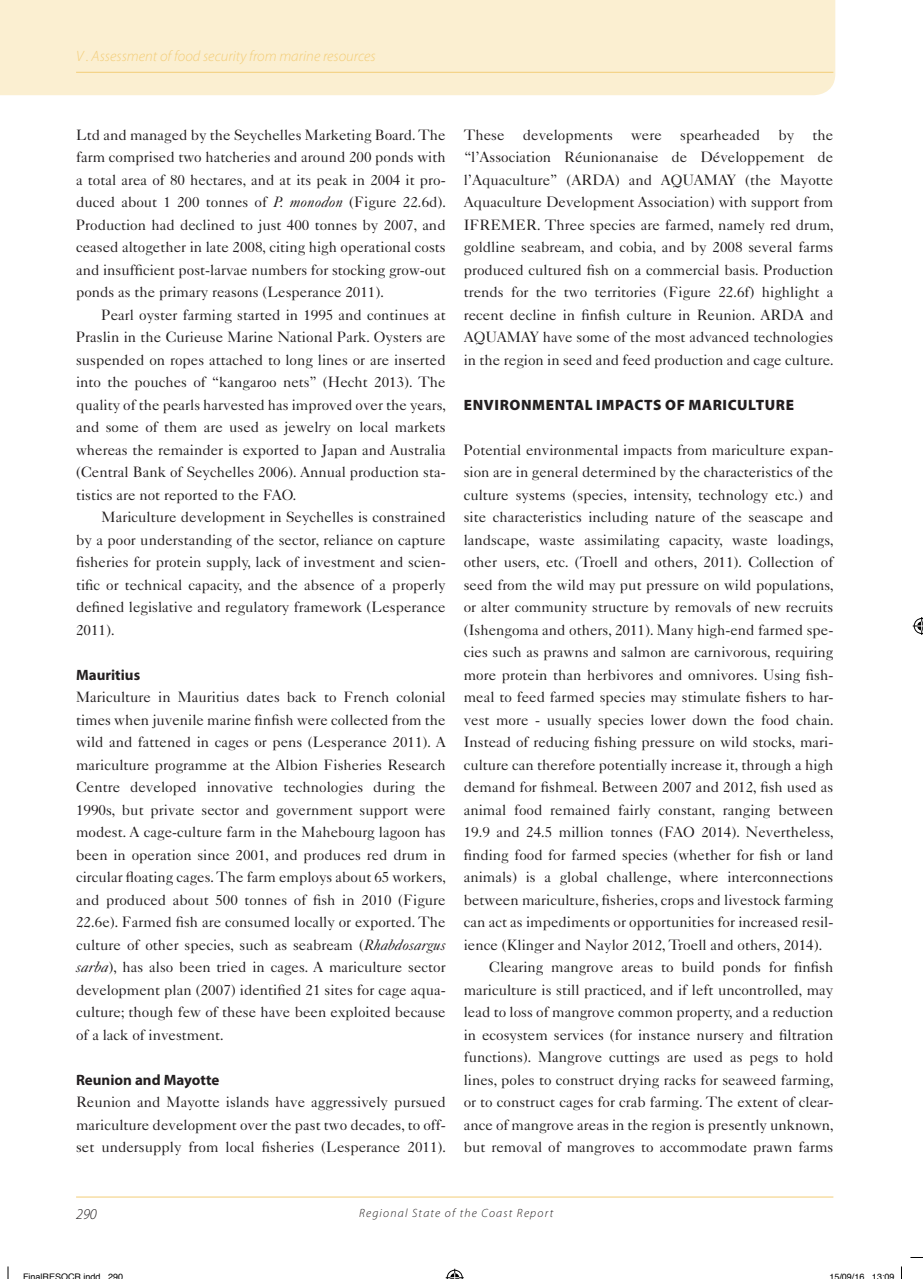
<style>
.page{position:relative;width:923px;height:1279px;background:#fff}
.page>*{position:absolute;margin:0;border:0;box-sizing:border-box;transform-origin:0 0}
.t1{font:15px/22.5px "Caslon 540 LT Std";color:#231f20;text-align:justify}
.t2{font:italic 300 15px "Myriad Pro";color:#f3cd78}
.t3{font:900 15px "Myriad Pro";letter-spacing:.035em;color:#231f20}
.t4{font:700 15px "Myriad Pro";color:#231f20}
.t5{font:italic 300 15px "Myriad Pro";color:#231f20}
.t6{font:italic 300 12px "Myriad Pro";letter-spacing:.1em;color:#231f20}
.t7{font:9px "Helvetica";color:#000}
.s1{font-style:italic}
</style>
<div class="page">
<div style="left:0;top:0;width:835px;height:95px;background:#fbefd1"></div>
<hr style="left:76px;top:72px;width:757px;height:1px;background:#f3cd78">
<hr style="left:76px;top:1197px;width:757px;height:1px;background:#f3cd78">
<svg style="left:910px;top:1257px;width:12px;height:1px"></svg>
<svg style="left:7px;top:1266px;width:2px;height:13px"></svg>
<svg style="left:901px;top:1266px;width:1px;height:13px"></svg>
<svg style="left:445px;top:1269px;width:18px;height:10px"></svg>
<svg style="left:912px;top:617px;width:10px;height:18px"></svg>
<p class="t2" style="left:76px;top:47px;width:301px">V . Assessment of food security from marine resources</p>
<p class="t1" style="left:76px;top:123px;width:372px">Ltd and managed by the Seychelles Marketing Board. The farm comprised two hatcheries and around 200 ponds with a total area of 80 hectares, and at its peak in 2004 it pro&shy;duced about 1 200 tonnes of <span class="s1">P. monodon</span> (Figure 22.6d).<br>Production had declined to just 400 tonnes by 2007, and ceased altogether in late 2008, citing high operational costs and insufficient post-larvae numbers for stocking grow-out ponds as the primary reasons (Lesperance 2011).</p>
<p class="t1" style="left:76px;top:303px;width:371px;text-indent:26px">Pearl oyster farming started in 1995 and continues at Praslin in the Curieuse Marine National Park. Oysters are suspended on ropes attached to long lines or are inserted into the pouches of “kangaroo nets” (Hecht 2013). The quality of the pearls harvested has improved over the years, and some of them are used as jewelry on local markets whereas the remainder is exported to Japan and Australia (Central Bank of Seychelles 2006). Annual production sta&shy;tistics are not reported to the FAO.</p>
<p class="t1" style="left:76px;top:506px;width:371px;text-indent:26px">Mariculture development in Seychelles is constrained by a poor understanding of the sector, reliance on capture fisheries for protein supply, lack of investment and scien&shy;tific or technical capacity, and the absence of a properly defined legislative and regulatory framework (Lesperance 2011).</p>
<p class="t4" style="left:76px;top:665px;width:66px">Mauritius</p>
<p class="t1" style="left:76px;top:686px;width:372px">Mariculture in Mauritius dates back to French colonial times when juvenile marine finfish were collected from the wild and fattened in cages or pens (Lesperance 2011). A mariculture programme at the Albion Fisheries Research Centre developed innovative technologies during the 1990s, but private sector and government support were modest. A cage-culture farm in the Mahebourg lagoon has been in operation since 2001, and produces red drum in circular floating cages. The farm employs about 65 workers, and produced about 500 tonnes of fish in 2010 (Figure 22.6e). Farmed fish are consumed locally or exported. The culture of other species, such as seabream (<span class="s1">Rhabdosargus sarba</span>), has also been tried in cages. A mariculture sector development plan (2007) identified 21 sites for cage aqua&shy;culture; though few of these have been exploited because of a lack of investment.</p>
<p class="t4" style="left:76px;top:1070px;width:145px">Reunion and Mayotte</p>
<p class="t1" style="left:76px;top:1091px;width:371px">Reunion and Mayotte islands have aggressively pursued mariculture development over the past two decades, to off&shy;set undersupply from local fisheries (Lesperance 2011).</p>
<p class="t1" style="left:463px;top:123px;width:371px">These developments were spearheaded by the “l’Association Réunionanaise de Développement de l’Aquaculture” (ARDA) and AQUAMAY (the Mayotte Aquaculture Development Association) with support from IFREMER. Three species are farmed, namely red drum, goldline seabream, and cobia, and by 2008 several farms produced cultured fish on a commercial basis. Production trends for the two territories (Figure 22.6f) highlight a recent decline in finfish culture in Reunion. ARDA and AQUAMAY have some of the most advanced technologies in the region in seed and feed production and cage culture.</p>
<p class="t3" style="left:464px;top:395px;width:69px">ENVIRONMENT</p>
<p class="t3" style="left:574px;top:395px;width:174px">AL IMPACTS OF MARICULTURE</p>
<p class="t1" style="left:463px;top:438px;width:371px">Potential environmental impacts from mariculture expan-</p>
<p class="t1" style="left:463px;top:461px;width:371px">sion are in general determined by the characteristics of the</p>
<p class="t1" style="left:463px;top:483px;width:371px">culture systems (species, intensity, technology etc.) and</p>
<p class="t1" style="left:463px;top:506px;width:371px">site characteristics including nature of the seascape and</p>
<p class="t1" style="left:463px;top:528px;width:371px">landscape, waste assimilating capacity, waste loadings,</p>
<p class="t1" style="left:463px;top:551px;width:371px">other users, etc. (Troell and others, 2011). Collection of</p>
<p class="t1" style="left:463px;top:573px;width:372px">seed from the wild may put pressure on wild populations,</p>
<p class="t1" style="left:463px;top:596px;width:371px">or alter community structure by removals of new recruits</p>
<p class="t1" style="left:463px;top:618px;width:371px">(Ishengoma and others, 2011). Many high-end farmed spe-</p>
<p class="t1" style="left:463px;top:641px;width:371px">cies such as prawns and salmon are carnivorous, requiring</p>
<p class="t1" style="left:463px;top:663px;width:371px">more protein than herbivores and omnivores. Using fish-</p>
<p class="t1" style="left:463px;top:686px;width:371px">meal to feed farmed species may stimulate fishers to har-</p>
<p class="t1" style="left:463px;top:708px;width:371px">vest more - usually species lower down the food chain.</p>
<p class="t1" style="left:463px;top:731px;width:371px">Instead of reducing fishing pressure on wild stocks, mari-</p>
<p class="t1" style="left:463px;top:753px;width:371px">culture can therefore potentially increase it, through a high</p>
<p class="t1" style="left:463px;top:776px;width:371px">demand for fishmeal. Between 2007 and 2012, fish used as</p>
<p class="t1" style="left:463px;top:798px;width:371px">animal food remained fairly constant, ranging between</p>
<p class="t1" style="left:463px;top:821px;width:371px">19.9 and 24.5 million tonnes (FAO 2014). Nevertheless,</p>
<p class="t1" style="left:463px;top:843px;width:371px">finding food for farmed species (whether for fish or land</p>
<p class="t1" style="left:463px;top:866px;width:371px">animals) is a global challenge, where interconnections</p>
<p class="t1" style="left:463px;top:888px;width:371px">between mariculture, fisheries, crops and livestock farming</p>
<p class="t1" style="left:463px;top:911px;width:371px">can act as impediments or opportunities for increased resil-</p>
<p class="t1" style="left:463px;top:933px;width:360px">ience (Klinger and Naylor 2012, Troell and others, 2014).</p>
<p class="t1" style="left:489px;top:956px;width:345px">Clearing mangrove areas to build ponds for finfish</p>
<p class="t1" style="left:463px;top:978px;width:371px">mariculture is still practiced, and if left uncontrolled, may</p>
<p class="t1" style="left:463px;top:1001px;width:371px">lead to loss of mangrove common property, and a reduction</p>
<p class="t1" style="left:463px;top:1023px;width:371px">in ecosystem services (for instance nursery and filtration</p>
<p class="t1" style="left:463px;top:1046px;width:371px">functions). Mangrove cuttings are used as pegs to hold</p>
<p class="t1" style="left:463px;top:1068px;width:371px">lines, poles to construct drying racks for seaweed farming,</p>
<p class="t1" style="left:463px;top:1091px;width:371px">or to construct cages for crab farming. The extent of clear-</p>
<p class="t1" style="left:463px;top:1113px;width:371px">ance of mangrove areas in the region is presently unknown,</p>
<p class="t1" style="left:463px;top:1136px;width:371px">but removal of mangroves to accommodate prawn farms</p>
<p class="t5" style="left:76px;top:1205px;width:22px">290</p>
<p class="t6" style="left:359px;top:1206px;width:196px">Regional State of the Coast Report</p>
<p class="t7" style="left:23px;top:1270px;width:102px">FinalRESOCR indd 290</p>
<p class="t7" style="left:829px;top:1270px;width:67px">15/09/16 13:09</p>
</div>
